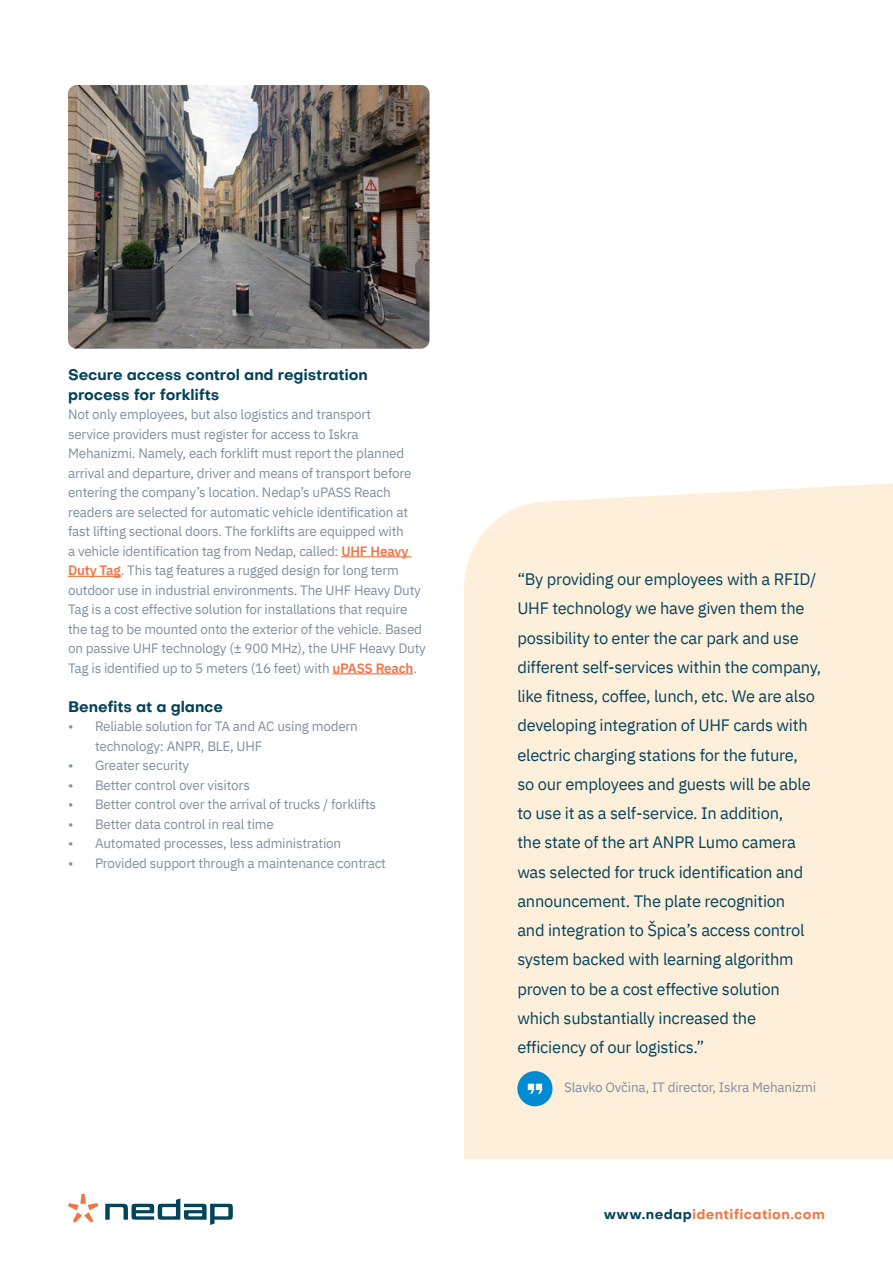
<style>
.page{position:relative;width:893px;height:1263px;background:#fff}
.page>*{position:absolute;margin:0;border:0;box-sizing:border-box;transform-origin:0 0}
.t1{font:16.5px/29.2px "IBM Plex Sans";letter-spacing:-.015em;color:#04435a}
.t2{font:700 15px/19.5px "Objectivity";letter-spacing:-.01em;color:#04435a}
.t3{font:13.5px/19.5px "IBM Plex Sans";letter-spacing:-.015em;color:#828fa0}
.t4{font:700 13.5px "Objectivity";letter-spacing:.025em;color:#ee7748}
.s1{font-weight:600;color:#ee7748}
.s2{color:#04435a}
</style>
<div class="page">
<div style="left:464px;top:483px;width:429px;height:676px;background:#feefdb"></div>
<svg style="left:105px;top:1198px;width:128px;height:27px"></svg>
<svg style="left:68px;top:1194px;width:30px;height:28px"></svg>
<hr style="left:341px;top:556px;width:70px;height:1px;background:#ee7748">
<hr style="left:68px;top:576px;width:53px;height:1px;background:#ee7748">
<hr style="left:333px;top:673px;width:80px;height:1px;background:#ee7748">
<div style="left:517px;top:1071px;width:35px;height:35px;background:#008ad2;border-radius:50%"></div>
<svg style="left:528px;top:1084px;width:14px;height:10px"></svg>
<img style="left:68px;top:85px;width:361px;height:264px">
<p class="t2" style="left:68px;top:365px;width:301px">Secure access control and registration process for forklifts</p>
<p class="t3" style="left:68px;top:404px;width:359px">Not only employees, but also logistics and transport<br>service providers must register for access to Iskra Mehanizmi. Namely, each forklift must report the planned arrival and departure, driver and means of transport before entering the company’s location. Nedap’s uPASS Reach readers are selected for automatic vehicle identification at fast lifting sectional doors. The forklifts are equipped with<br>a vehicle identification tag from Nedap, called: <span class="s1">UHF Heavy Duty Tag</span>. This tag features a rugged design for long term outdoor use in industrial environments. The UHF Heavy Duty Tag is a cost effective solution for installations that require the tag to be mounted onto the exterior of the vehicle. Based on passive UHF technology (± 900 MHz), the UHF Heavy Duty Tag is identified up to 5 meters (16 feet) with <span class="s1">uPASS Reach</span>.</p>
<p class="t2" style="left:68px;top:696px;width:157px">Benefits at a glance</p>
<p class="t3" style="left:95px;top:716px;width:264px;text-indent:-27px">• Reliable solution for TA and AC using modern technology: ANPR, BLE, UHF</p>
<p class="t3" style="left:68px;top:755px;width:123px">• Greater security</p>
<p class="t3" style="left:68px;top:774px;width:183px">• Better control over visitors</p>
<p class="t3" style="left:68px;top:794px;width:310px">• Better control over the arrival of trucks / forklifts</p>
<p class="t3" style="left:68px;top:813px;width:207px">• Better data control in real time</p>
<p class="t3" style="left:68px;top:833px;width:275px">• Automated processes, less administration</p>
<p class="t3" style="left:68px;top:852px;width:319px">• Provided support through a maintenance contract</p>
<p class="t1" style="left:517px;top:563px;width:306px">“By providing our employees with a RFID/ UHF technology we have given them the possibility to enter the car park and use different self-services within the company, like fitness, coffee, lunch, etc. We are also developing integration of UHF cards with electric charging stations for the future,<br>so our employees and guests will be able to use it as a self-service. In addition,<br>the state of the art ANPR Lumo camera was selected for truck identification and announcement. The plate recognition<br>and integration to Špica’s access control system backed with learning algorithm proven to be a cost effective solution which substantially increased the efficiency of our logistics.”</p>
<p class="t3" style="left:564px;top:1076px;width:254px">Slavko Ovčina, IT director, Iskra Mehanizmi</p>
<p class="t4" style="left:604px;top:1204px;width:223px"><span class="s2">www.nedap</span>identification.com</p>
</div>
